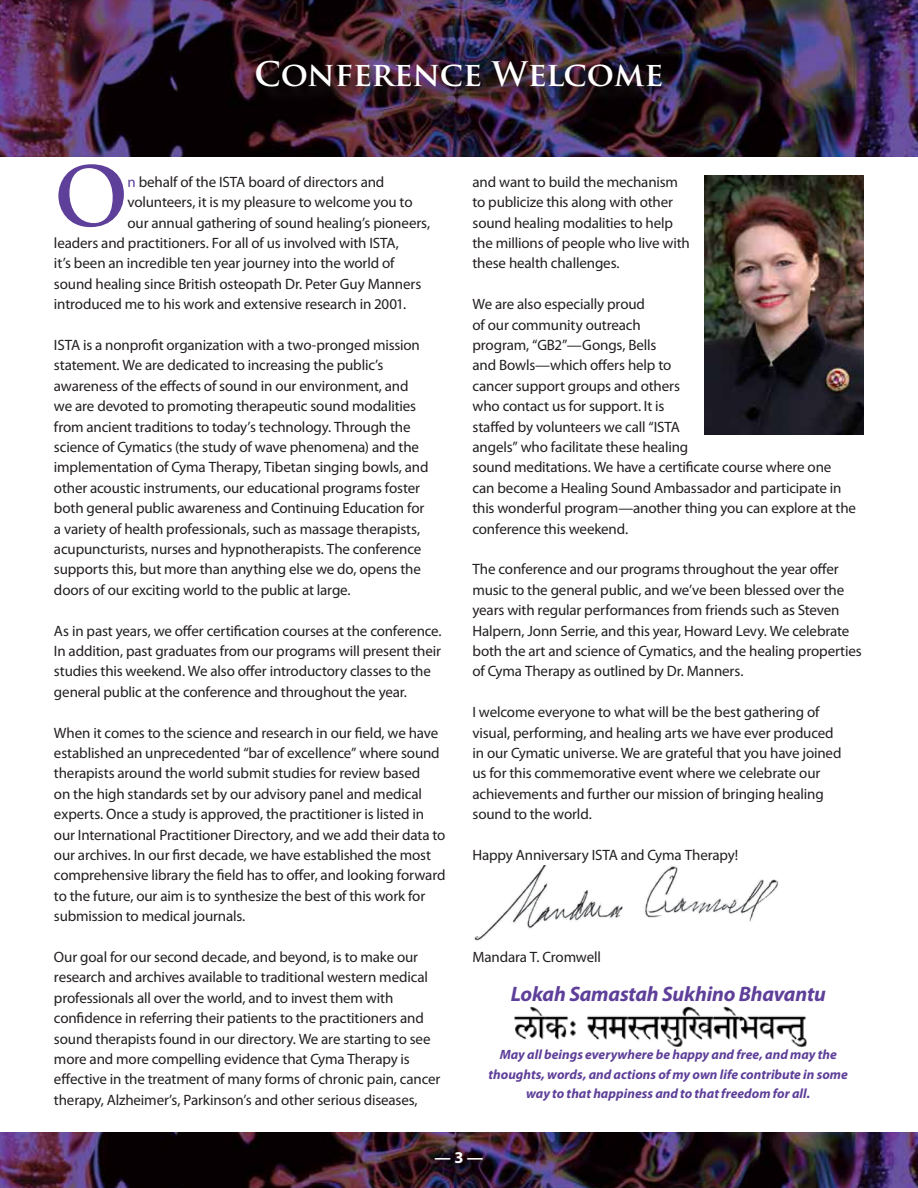
<style>
.page{position:relative;width:918px;height:1188px;background:#fff}
.page>*{position:absolute;margin:0;border:0;box-sizing:border-box;transform-origin:0 0}
.t1{font:700 80.1px "Trajan Pro";color:#5e3f99}
.t2{font:700 33px "Trajan Pro";letter-spacing:-.005em;color:#fff}
.t3{font:italic 700 21px "Myriad Pro";letter-spacing:-.01em;color:#5e3f99}
.t4{font:700 16.5px "Myriad Pro";color:#fff}
.t5{font:15px/20.4px "Myriad Pro";letter-spacing:-.01em;color:#231f20}
.t6{font:italic 700 13.5px/19.5px "Myriad Pro";color:#5e3f99;text-align:center}
.s1{color:#5e3f99}
</style>
<div class="page">
<img style="left:0;top:0;width:918px;height:157px">
<img style="left:0;top:1132px;width:918px;height:56px">
<img style="left:514px;top:1007px;width:293px;height:40px">
<div style="left:259px;top:62px;width:421px;height:43px;background:#231f20;opacity:.75"></div>
<img style="left:704px;top:176px;width:160px;height:259px">
<img style="left:474px;top:865px;width:305px;height:76px">
<h2 class="t2" style="left:255px;top:53px;width:410px">Conference Welcome</h2>
<h1 class="t1" style="left:54px;top:147px;width:76px">O</h1>
<p class="t5" style="left:127px;top:172px;width:258px"><span class="s1">n</span> behalf of the ISTA board of directors and</p>
<p class="t5" style="left:127px;top:192px;width:287px">volunteers, it is my pleasure to welcome you to</p>
<p class="t5" style="left:127px;top:213px;width:304px">our annual gathering of sound healing’s pioneers,</p>
<p class="t5" style="left:54px;top:233px;width:346px">leaders and practitioners. For all of us involved with ISTA,</p>
<p class="t5" style="left:54px;top:253px;width:342px">it’s been an incredible ten year journey into the world of</p>
<p class="t5" style="left:54px;top:274px;width:369px">sound healing since British osteopath Dr. Peter Guy Manners</p>
<p class="t5" style="left:54px;top:294px;width:354px">introduced me to his work and extensive research in 2001.</p>
<p class="t5" style="left:54px;top:335px;width:376px">ISTA is a nonprofit organization with a two-pronged mission statement. We are dedicated to increasing the public’s awareness of the effects of sound in our environment, and we are devoted to promoting therapeutic sound modalities from ancient traditions to today’s technology. Through the science of Cymatics (the study of wave phenomena) and the implementation of Cyma Therapy, Tibetan singing bowls, and other acoustic instruments, our educational programs foster both general public awareness and Continuing Education for a variety of health professionals, such as massage therapists, acupuncturists, nurses and hypnotherapists. The conference supports this, but more than anything else we do, opens the doors of our exciting world to the public at large.</p>
<p class="t5" style="left:54px;top:621px;width:389px">As in past years, we offer certification courses at the conference.<br>In addition, past graduates from our programs will present their studies this weekend. We also offer introductory classes to the general public at the conference and throughout the year.</p>
<p class="t5" style="left:54px;top:723px;width:393px">When it comes to the science and research in our field, we have established an unprecedented “bar of excellence” where sound therapists around the world submit studies for review based<br>on the high standards set by our advisory panel and medical experts. Once a study is approved, the practitioner is listed in our International Practitioner Directory, and we add their data to our archives. In our first decade, we have established the most comprehensive library the field has to offer, and looking forward to the future, our aim is to synthesize the best of this work for submission to medical journals.</p>
<p class="t5" style="left:54px;top:947px;width:388px">Our goal for our second decade, and beyond, is to make our research and archives available to traditional western medical professionals all over the world, and to invest them with confidence in referring their patients to the practitioners and sound therapists found in our directory. We are starting to see more and more compelling evidence that Cyma Therapy is effective in the treatment of many forms of chronic pain, cancer therapy, Alzheimer’s, Parkinson’s and other serious diseases,</p>
<p class="t5" style="left:472px;top:172px;width:219px">and want to build the mechanism to publicize this along with other sound healing modalities to help the millions of people who live with these health challenges.</p>
<p class="t5" style="left:472px;top:294px;width:385px">We are also especially proud<br>of our community outreach<br>program, “GB2”—Gongs, Bells<br>and Bowls—which offers help to<br>cancer support groups and others<br>who contact us for support. It is<br>staffed by volunteers we call “ISTA<br>angels” who facilitate these healing<br>sound meditations. We have a certificate course where one can become a Healing Sound Ambassador and participate in this wonderful program—another thing you can explore at the conference this weekend.</p>
<p class="t5" style="left:472px;top:559px;width:391px">The conference and our programs throughout the year offer music to the general public, and we’ve been blessed over the years with regular performances from friends such as Steven Halpern, Jonn Serrie, and this year, Howard Levy. We celebrate both the art and science of Cymatics, and the healing properties of Cyma Therapy as outlined by Dr. Manners.</p>
<p class="t5" style="left:472px;top:702px;width:371px">I welcome everyone to what will be the best gathering of visual, performing, and healing arts we have ever produced in our Cymatic universe. We are grateful that you have joined us for this commemorative event where we celebrate our achievements and further our mission of bringing healing sound to the world.</p>
<p class="t5" style="left:472px;top:845px;width:267px">Happy Anniversary ISTA and Cyma Therapy!</p>
<p class="t5" style="left:472px;top:947px;width:130px">Mandara T. Cromwell</p>
<h3 class="t3" style="left:511px;top:980px;width:317px">Lokah Samastah Sukhino Bhavantu</h3>
<p class="t6" style="left:489px;top:1045px;width:361px">May all beings everywhere be happy and free, and may the thoughts, words, and actions of my own life contribute in some way to that happiness and to that freedom for all.</p>
<p class="t4" style="left:435px;top:1147px;width:50px">— 3 —</p>
</div>
